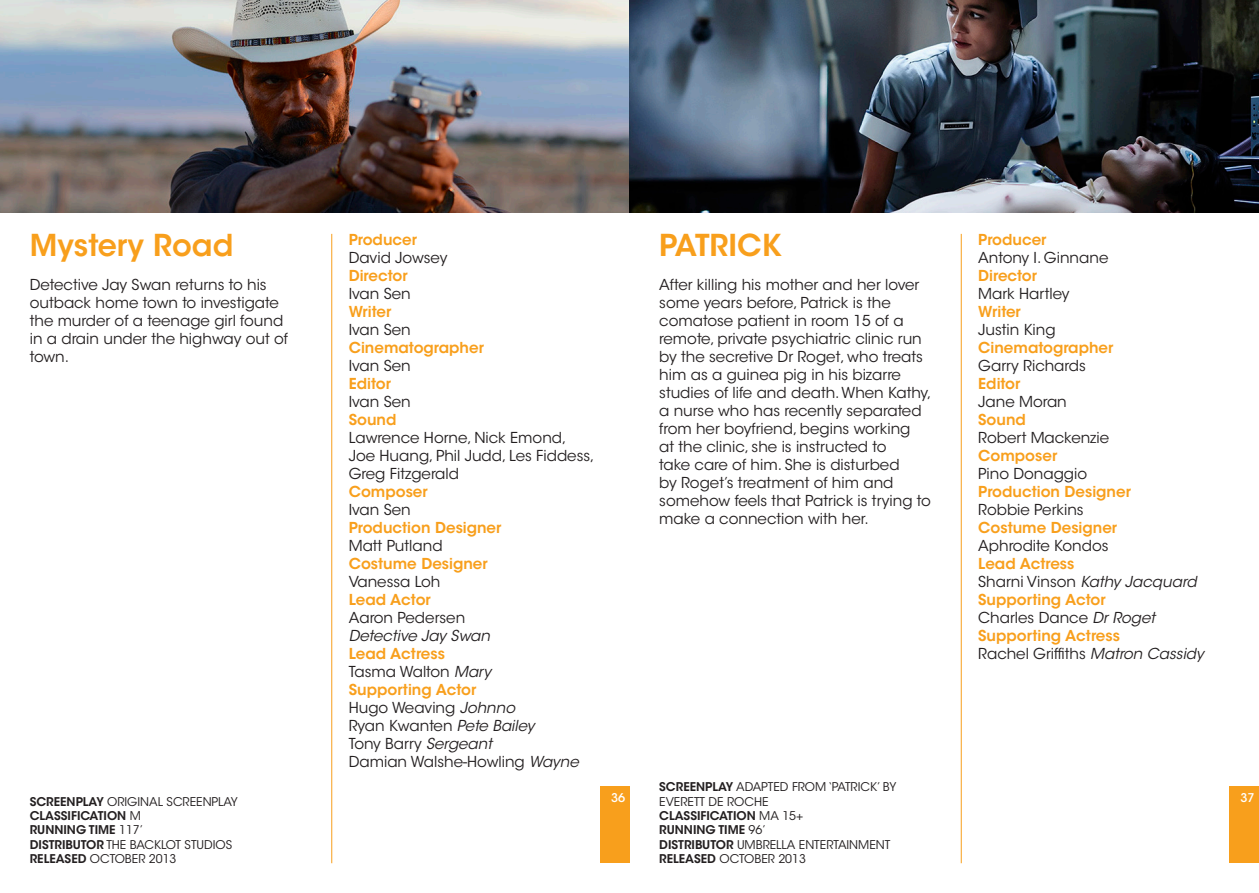
<style>
.page{position:relative;width:1259px;height:893px;background:#fff}
.page>*{position:absolute;margin:0;border:0;box-sizing:border-box;transform-origin:0 0}
.t1{font:600 30px "ITC Avant Garde Std";color:#f89f1c}
.t2{font:15px/18px "ITC Avant Garde Std";color:#231f20}
.t3{font:600 15px "ITC Avant Garde Std";color:#f89f1c}
.t4{font:italic 15px "ITC Avant Garde Std";color:#231f20}
.t5{font:12px/14.4px "ITC Avant Garde Std";color:#231f20}
.t6{font:600 12px "ITC Avant Garde Std";color:#231f20}
.t7{font:500 12px "ITC Avant Garde Std";color:#fff}
.s1{font-weight:600}
.s2{font-weight:400}
.s3{font-style:italic}
.s4{font-style:normal}
</style>
<div class="page">
<div style="left:600px;top:787px;width:29px;height:76px;background:#f89f1c"></div>
<hr style="left:331px;top:234px;width:1px;height:629px;background:#f89f1c">
<img style="left:0;top:0;width:629px;height:213px">
<div style="left:1229px;top:787px;width:30px;height:76px;background:#f89f1c"></div>
<hr style="left:961px;top:234px;width:1px;height:629px;background:#f89f1c">
<img style="left:629px;top:0;width:630px;height:213px">
<p class="t1" style="left:30px;top:226px;width:205px">Mystery Road</p>
<p class="t2" style="left:30px;top:276px;width:260px">Detective Jay Swan returns to his outback home town to investigate the murder of a teenage girl found in a drain under the highway out of town.</p>
<p class="t5" style="left:30px;top:794px;width:210px"><span class="s1">SCREENPLAY</span> ORIGINAL SCREENPLAY</p>
<p class="t6" style="left:30px;top:808px;width:113px">CLASSIFICATION <span class="s2">M</span></p>
<p class="t6" style="left:30px;top:822px;width:115px">RUNNING TIME <span class="s2">117’</span></p>
<p class="t5" style="left:30px;top:837px;width:204px"><span class="s1">DISTRIBUTOR</span> THE BACKLOT STUDIOS</p>
<p class="t5" style="left:30px;top:852px;width:148px"><span class="s1">RELEASED</span> OCTOBER 2013</p>
<p class="t3" style="left:349px;top:230px;width:70px">Producer</p>
<p class="t2" style="left:349px;top:249px;width:100px">David Jowsey</p>
<p class="t3" style="left:349px;top:266px;width:60px">Director</p>
<p class="t2" style="left:349px;top:285px;width:64px">Ivan Sen</p>
<p class="t3" style="left:349px;top:302px;width:44px">Writer</p>
<p class="t2" style="left:349px;top:321px;width:64px">Ivan Sen</p>
<p class="t3" style="left:349px;top:338px;width:137px">Cinematographer</p>
<p class="t2" style="left:349px;top:357px;width:64px">Ivan Sen</p>
<p class="t3" style="left:349px;top:374px;width:44px">Editor</p>
<p class="t2" style="left:349px;top:393px;width:64px">Ivan Sen</p>
<p class="t3" style="left:349px;top:410px;width:49px">Sound</p>
<p class="t2" style="left:349px;top:429px;width:247px">Lawrence Horne, Nick Emond,<br>Joe Huang, Phil Judd, Les Fiddess,<br>Greg Fitzgerald</p>
<p class="t3" style="left:349px;top:482px;width:80px">Composer</p>
<p class="t2" style="left:349px;top:501px;width:64px">Ivan Sen</p>
<p class="t3" style="left:349px;top:518px;width:154px">Production Designer</p>
<p class="t2" style="left:349px;top:537px;width:95px">Matt Putland</p>
<p class="t3" style="left:349px;top:554px;width:140px">Costume Designer</p>
<p class="t2" style="left:349px;top:573px;width:93px">Vanessa Loh</p>
<p class="t3" style="left:349px;top:590px;width:84px">Lead Actor</p>
<p class="t2" style="left:349px;top:609px;width:118px">Aaron Pedersen</p>
<p class="t4" style="left:349px;top:626px;width:143px">Detective Jay Swan</p>
<p class="t3" style="left:349px;top:644px;width:98px">Lead Actress</p>
<p class="t2" style="left:349px;top:663px;width:144px">Tasma Walton <span class="s3">Mary</span></p>
<p class="t3" style="left:349px;top:680px;width:129px">Supporting Actor</p>
<p class="t2" style="left:349px;top:699px;width:168px">Hugo Weaving <span class="s3">Johnno</span></p>
<p class="t2" style="left:349px;top:717px;width:187px">Ryan Kwanten <span class="s3">Pete Bailey</span></p>
<p class="t2" style="left:349px;top:735px;width:145px">Tony Barry <span class="s3">Sergeant</span></p>
<p class="t2" style="left:349px;top:753px;width:232px">Damian Walshe-Howling <span class="s3">Wayne</span></p>
<p class="t1" style="left:659px;top:226px;width:124px">PATRICK</p>
<p class="t2" style="left:659px;top:276px;width:274px">After killing his mother and her lover some years before, Patrick is the comatose patient in room 15 of a remote, private psychiatric clinic run by the secretive Dr Roget, who treats him as a guinea pig in his bizarre studies of life and death. When Kathy, a nurse who has recently separated from her boyfriend, begins working<br>at the clinic, she is instructed to<br>take care of him. She is disturbed<br>by Roget’s treatment of him and somehow feels that Patrick is trying to make a connection with her.</p>
<p class="t7" style="left:611px;top:790px;width:16px">36</p>
<p class="t5" style="left:659px;top:780px;width:239px"><span class="s1">SCREENPLAY</span> ADAPTED FROM ‘PATRICK’ BY<br>EVERETT DE ROCHE</p>
<p class="t6" style="left:659px;top:808px;width:146px">CLASSIFICATION <span class="s2">MA 15+</span></p>
<p class="t6" style="left:659px;top:822px;width:108px">RUNNING TIME <span class="s2">96’</span></p>
<p class="t5" style="left:659px;top:837px;width:233px"><span class="s1">DISTRIBUTOR</span> UMBRELLA ENTERTAINMENT</p>
<p class="t5" style="left:659px;top:852px;width:148px"><span class="s1">RELEASED</span> OCTOBER 2013</p>
<p class="t3" style="left:978px;top:230px;width:70px">Producer</p>
<p class="t2" style="left:978px;top:249px;width:132px">Antony I. Ginnane</p>
<p class="t3" style="left:978px;top:266px;width:60px">Director</p>
<p class="t2" style="left:978px;top:285px;width:93px">Mark Hartley</p>
<p class="t3" style="left:978px;top:302px;width:44px">Writer</p>
<p class="t2" style="left:978px;top:321px;width:79px">Justin King</p>
<p class="t3" style="left:978px;top:338px;width:137px">Cinematographer</p>
<p class="t2" style="left:978px;top:357px;width:109px">Garry Richards</p>
<p class="t3" style="left:978px;top:374px;width:44px">Editor</p>
<p class="t2" style="left:978px;top:393px;width:90px">Jane Moran</p>
<p class="t3" style="left:978px;top:410px;width:49px">Sound</p>
<p class="t2" style="left:978px;top:429px;width:132px">Robert Mackenzie</p>
<p class="t3" style="left:978px;top:446px;width:80px">Composer</p>
<p class="t2" style="left:978px;top:465px;width:110px">Pino Donaggio</p>
<p class="t3" style="left:978px;top:482px;width:154px">Production Designer</p>
<p class="t2" style="left:978px;top:501px;width:107px">Robbie Perkins</p>
<p class="t3" style="left:978px;top:518px;width:140px">Costume Designer</p>
<p class="t2" style="left:978px;top:537px;width:132px">Aphrodite Kondos</p>
<p class="t3" style="left:978px;top:554px;width:98px">Lead Actress</p>
<p class="t4" style="left:978px;top:572px;width:220px"><span class="s4">Sharni Vinson</span> Kathy Jacquard</p>
<p class="t3" style="left:978px;top:590px;width:129px">Supporting Actor</p>
<p class="t2" style="left:978px;top:609px;width:178px">Charles Dance <span class="s3">Dr Roget</span></p>
<p class="t3" style="left:978px;top:626px;width:143px">Supporting Actress</p>
<p class="t2" style="left:978px;top:645px;width:227px">Rachel Griffiths <span class="s3">Matron Cassidy</span></p>
<p class="t7" style="left:1240px;top:790px;width:16px">37</p>
</div>
